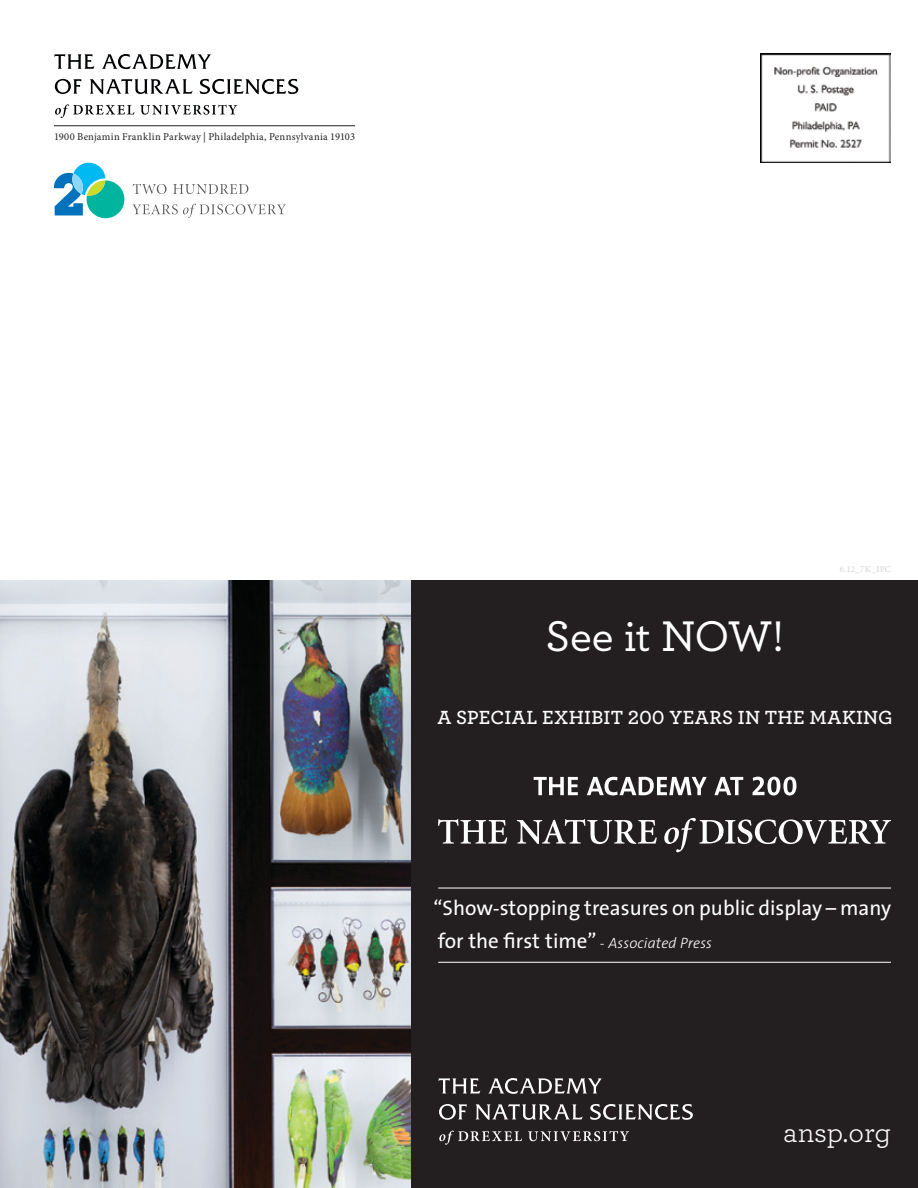
<style>
.page{position:relative;width:918px;height:1188px;background:#fff}
.page>*{position:absolute;margin:0;border:0;box-sizing:border-box;transform-origin:0 0}
.t1{font:500 45px "Archer";letter-spacing:-.02em;color:#fff}
.t2{font:30px "Archer";letter-spacing:-.01em;color:#fff}
.t3{font:21px/33px "The Sans";color:#fff}
.t4{font:600 19.95px "Archer";letter-spacing:.01em;color:#fff}
.t5{font:10.5px "Minion Pro";letter-spacing:.005em;color:#231f20}
.t6{font:9px "Minion Pro";letter-spacing:.025em;color:#d1d3d4}
.s1{font-weight:300;font-style:italic;font-size:15px}
</style>
<div class="page">
<div style="left:0;top:580px;width:918px;height:608px;background:#231f20"></div>
<img style="left:0;top:580px;width:411px;height:608px">
<svg style="left:439px;top:1131px;width:190px;height:14px"></svg>
<svg style="left:439px;top:1104px;width:254px;height:16px"></svg>
<svg style="left:438px;top:1078px;width:164px;height:16px"></svg>
<hr style="left:438px;top:888px;width:453px;height:1px;background:#fff">
<hr style="left:438px;top:962px;width:453px;height:1px;background:#fff">
<svg style="left:534px;top:777px;width:44px;height:18px"></svg>
<svg style="left:587px;top:777px;width:120px;height:18px"></svg>
<svg style="left:714px;top:777px;width:29px;height:18px"></svg>
<svg style="left:753px;top:777px;width:43px;height:18px"></svg>
<svg style="left:438px;top:819px;width:69px;height:25px"></svg>
<svg style="left:517px;top:819px;width:140px;height:25px"></svg>
<svg style="left:664px;top:818px;width:227px;height:34px"></svg>
<img style="left:760px;top:54px;width:131px;height:109px">
<hr style="left:54px;top:125px;width:301px;height:1px;background:#231f20">
<svg style="left:55px;top:104px;width:182px;height:14px"></svg>
<svg style="left:55px;top:79px;width:243px;height:15px"></svg>
<svg style="left:54px;top:54px;width:157px;height:15px"></svg>
<svg style="left:54px;top:163px;width:71px;height:55px"></svg>
<svg style="left:133px;top:184px;width:34px;height:10px"></svg>
<svg style="left:173px;top:184px;width:75px;height:10px"></svg>
<svg style="left:132px;top:204px;width:154px;height:14px"></svg>
<p class="t5" style="left:54px;top:129px;width:303px">1900 Benjamin Franklin Parkway | Philadelphia, Pennsylvania 19103</p>
<h1 class="t1" style="left:546px;top:604px;width:240px">See it NOW!</h1>
<p class="t6" style="left:840px;top:564px;width:53px">6.12_7K_IPC</p>
<p class="t4" style="left:437px;top:702px;width:457px">A SPECIAL EXHIBIT 200 YEARS IN THE MAKING</p>
<p class="t3" style="left:433px;top:891px;width:459px">“Show-stopping treasures on public display – many for the first time” <span class="s1">- Associated Press</span></p>
<h2 class="t2" style="left:783px;top:1111px;width:109px">ansp.org</h2>
</div>
